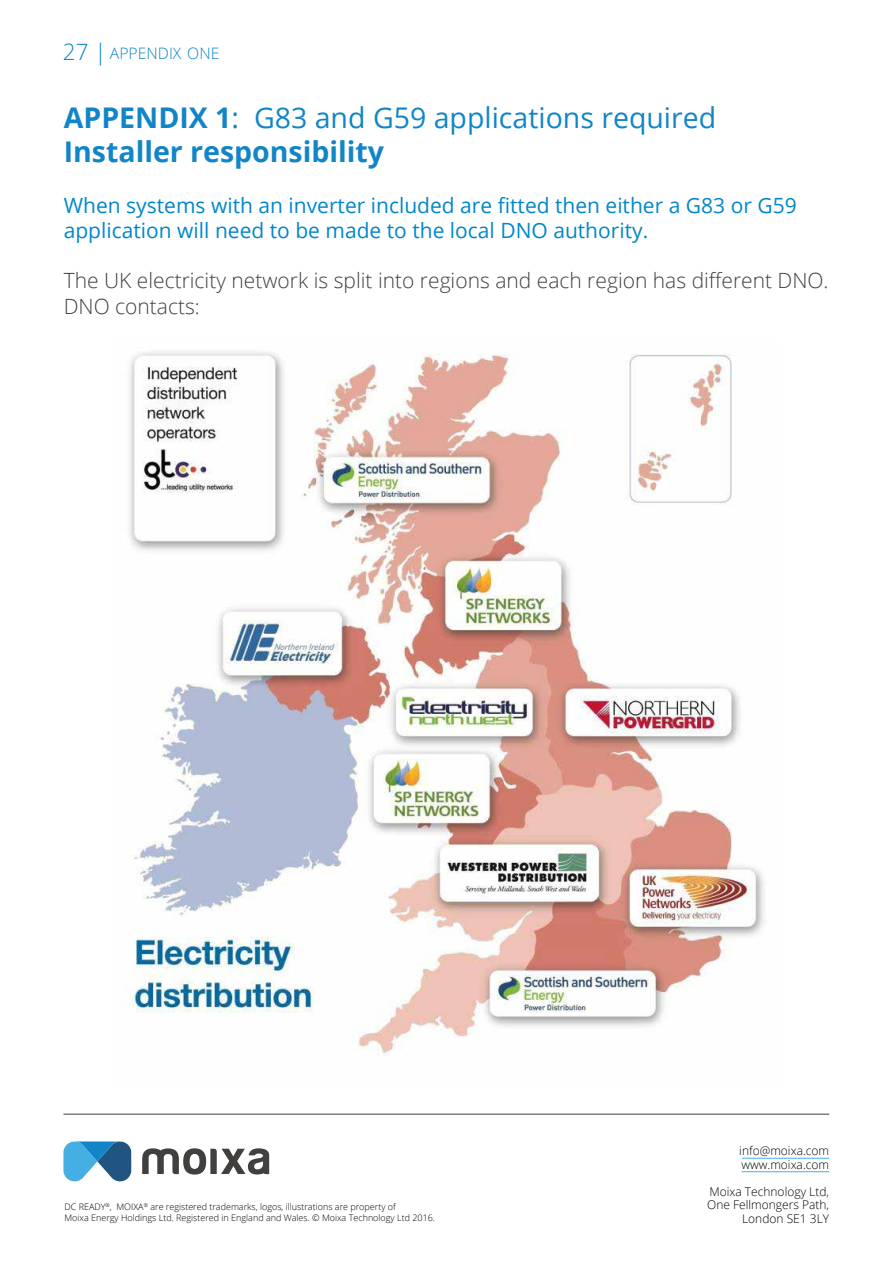
<style>
.page{position:relative;width:893px;height:1263px;background:#fff}
.page>*{position:absolute;margin:0;border:0;box-sizing:border-box;transform-origin:0 0}
.t1{font:700 28.5px/34.2px "Open Sans";color:#1185c7}
.t2{font:300 22.5px "Open Sans";color:#1185c7}
.t3{font:21px/25.2px "Open Sans";color:#0087c9}
.t4{font:300 21px/25.2px "Open Sans";color:#41403f}
.t5{font:300 15.75px "Open Sans";color:#1185c7}
.t6{font:300 12px/13.5px "Open Sans";color:#000}
.t7{font:300 9px/10.8px "Open Sans";color:#000}
.s1{font-weight:400}
</style>
<div class="page">
<svg style="left:142px;top:1148px;width:127px;height:27px"></svg>
<svg style="left:63px;top:1141px;width:68px;height:41px"></svg>
<hr style="left:742px;top:1158px;width:87px;height:1px;background:#45afe4">
<hr style="left:741px;top:1171px;width:88px;height:1px;background:#45afe4">
<hr style="left:63px;top:1114px;width:766px;height:1px;background:#41403f">
<img style="left:124px;top:351px;width:640px;height:702px">
<h2 class="t2" style="left:63px;top:36px;width:45px">27 |</h2>
<h3 class="t5" style="left:110px;top:42px;width:111px">APPENDIX ONE</h3>
<h1 class="t1" style="left:64px;top:100px;width:654px">APPENDIX 1<span class="s1">: G83 and G59 applications required<br></span>Installer responsibility</h1>
<h3 class="t3" style="left:64px;top:192px;width:734px">When systems with an inverter included are fitted then either a G83 or G59 application will need to be made to the local DNO authority.</h3>
<h3 class="t4" style="left:64px;top:268px;width:766px">The UK electricity network is split into regions and each region has different DNO.<br>DNO contacts:</h3>
<p class="t7" style="left:64px;top:1201px;width:372px">DC READY<sup>®</sup>, MOIXA<sup>®</sup> are registered trademarks, logos, illustrations are property of<br>Moixa Energy Holdings Ltd. Registered in England and Wales. © Moixa Technology Ltd 2016.</p>
<h3 class="t6" style="left:739px;top:1144px;width:91px">info@moixa.com www.moixa.com</h3>
<h3 class="t6" style="left:707px;top:1184px;width:124px;text-align:right">Moixa Technology Ltd,<br>One Fellmongers Path,<br>London SE1 3LY</h3>
</div>
